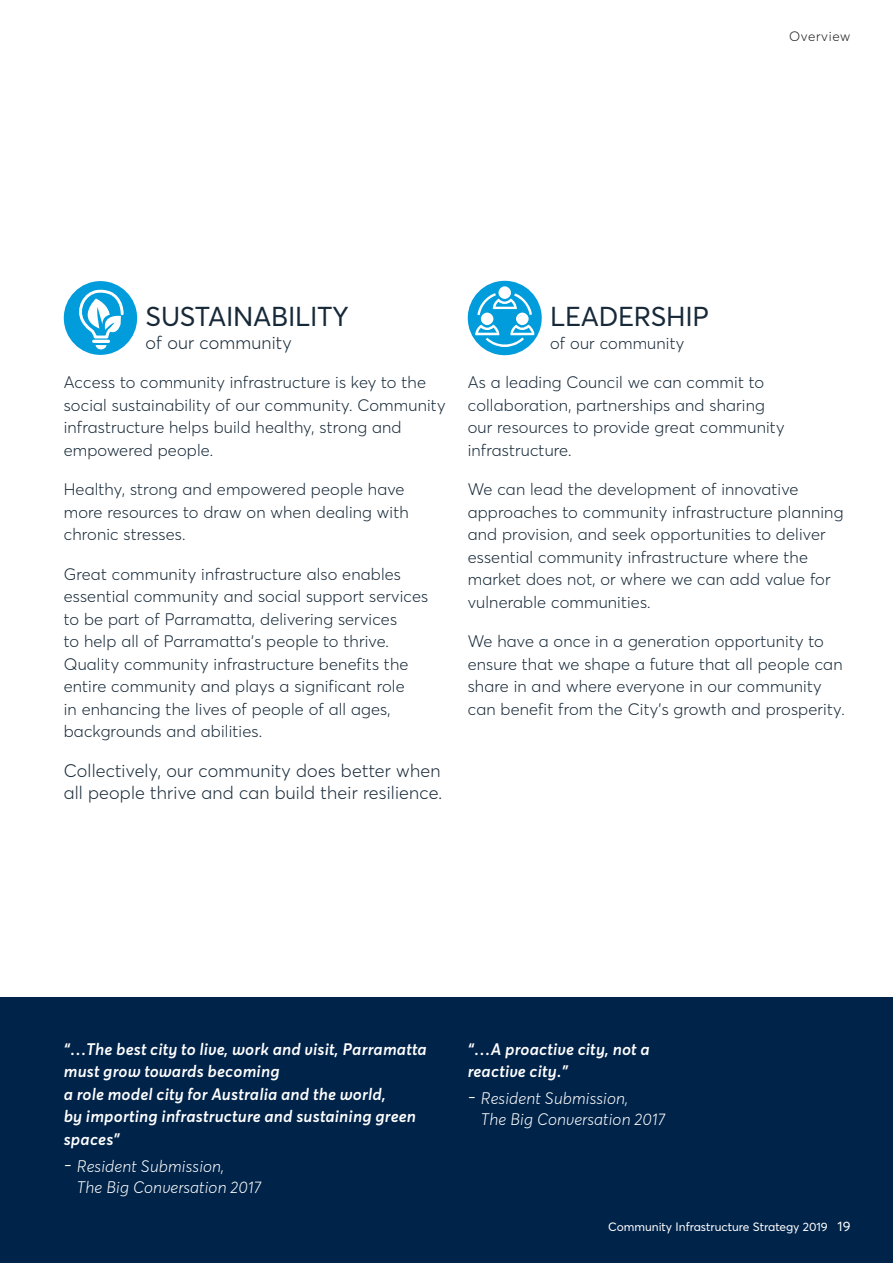
<style>
.page{position:relative;width:893px;height:1263px;background:#fff}
.page>*{position:absolute;margin:0;border:0;box-sizing:border-box;transform-origin:0 0}
._05_Subheading_Blue{font:27px "Parramatta";letter-spacing:-.01em;color:#172938}
._11_Body_copy{font:300 18px/22.5px "Parramatta";letter-spacing:.01em;color:#172938}
._11_Body_copy-2{font:300 16.5px/22.5px "Parramatta";letter-spacing:.01em;color:#172938}
._11_Body_copy-3{font:italic 600 16.5px/22.5px "Parramatta";letter-spacing:.01em;color:#fff}
._11_Body_copy-4{font:italic 300 16.5px/21px "Parramatta";letter-spacing:.01em;color:#fff}
.t1{font:300 13.5px "Parramatta";letter-spacing:.05em;color:#231f20}
.t2{font:12px "Parramatta";color:#fff}
.s1{font-size:21px}
.s2{font-size:13.5px}
</style>
<div class="page">
<div style="left:0;top:997px;width:893px;height:266px;background:#002349"></div>
<div style="left:64px;top:281px;width:73px;height:74px;background:#009cdc;border-radius:50%"></div>
<svg style="left:75px;top:288px;width:50px;height:62px"></svg>
<div style="left:468px;top:281px;width:74px;height:74px;background:#009cdc;border-radius:50%"></div>
<svg style="left:475px;top:286px;width:59px;height:61px"></svg>
<div style="left:499px;top:288px;width:10px;height:9px;background:#fff;border-radius:50%"></div>
<div style="left:518px;top:315px;width:9px;height:9px;background:#fff;border-radius:50%"></div>
<div style="left:483px;top:314px;width:9px;height:10px;background:#fff;border-radius:50%"></div>
<p class="t1" style="left:789px;top:27px;width:63px">Overview</p>
<p class="_05_Subheading_Blue" style="left:146px;top:298px;width:204px">SUSTAINABILITY</p>
<p class="_11_Body_copy" style="left:146px;top:330px;width:148px">of our community</p>
<p class="_11_Body_copy-2" style="left:64px;top:370px;width:383px">Access to community infrastructure is key to the social sustainability of our community. Community infrastructure helps build healthy, strong and empowered people.</p>
<p class="_11_Body_copy-2" style="left:64px;top:478px;width:347px">Healthy, strong and empowered people have more resources to draw on when dealing with chronic stresses.</p>
<p class="_11_Body_copy-2" style="left:64px;top:562px;width:366px">Great community infrastructure also enables essential community and social support services to be part of Parramatta, delivering services<br>to help all of Parramatta’s people to thrive.<br>Quality community infrastructure benefits the entire community and plays a significant role<br>in enhancing the lives of people of all ages, backgrounds and abilities.</p>
<p class="_11_Body_copy" style="left:64px;top:758px;width:380px">Collectively, our community does better when all people thrive and can build their resilience.</p>
<p class="_05_Subheading_Blue" style="left:550px;top:298px;width:160px">LEADERSHIP</p>
<p class="_11_Body_copy-2" style="left:550px;top:331px;width:136px">of our community</p>
<p class="_11_Body_copy-2" style="left:468px;top:370px;width:318px">As a leading Council we can commit to collaboration, partnerships and sharing our resources to provide great community infrastructure.</p>
<p class="_11_Body_copy-2" style="left:468px;top:478px;width:377px">We can lead the development of innovative approaches to community infrastructure planning and provision, and seek opportunities to deliver essential community infrastructure where the market does not, or where we can add value for vulnerable communities.</p>
<p class="_11_Body_copy-2" style="left:468px;top:630px;width:379px">We have a once in a generation opportunity to ensure that we shape a future that all people can share in and where everyone in our community can benefit from the City’s growth and prosperity.</p>
<p class="_11_Body_copy-3" style="left:64px;top:1038px;width:365px">“…The best city to live, work and visit, Parramatta must grow towards becoming<br>a role model city for Australia and the world,<br>by importing infrastructure and sustaining green spaces”</p>
<p class="_11_Body_copy-4" style="left:77px;top:1155px;width:186px;text-indent:-13px"><span class="s1">-</span> Resident Submission,<br>The Big Conversation 2017</p>
<p class="_11_Body_copy-3" style="left:468px;top:1038px;width:183px">“…A proactive city, not a reactive city.”</p>
<p class="_11_Body_copy-4" style="left:481px;top:1088px;width:186px;text-indent:-13px"><span class="s1">-</span> Resident Submission,<br>The Big Conversation 2017</p>
<p class="t2" style="left:608px;top:1219px;width:244px">Community Infrastructure Strategy 2019 <span class="s2">19</span></p>
</div>
